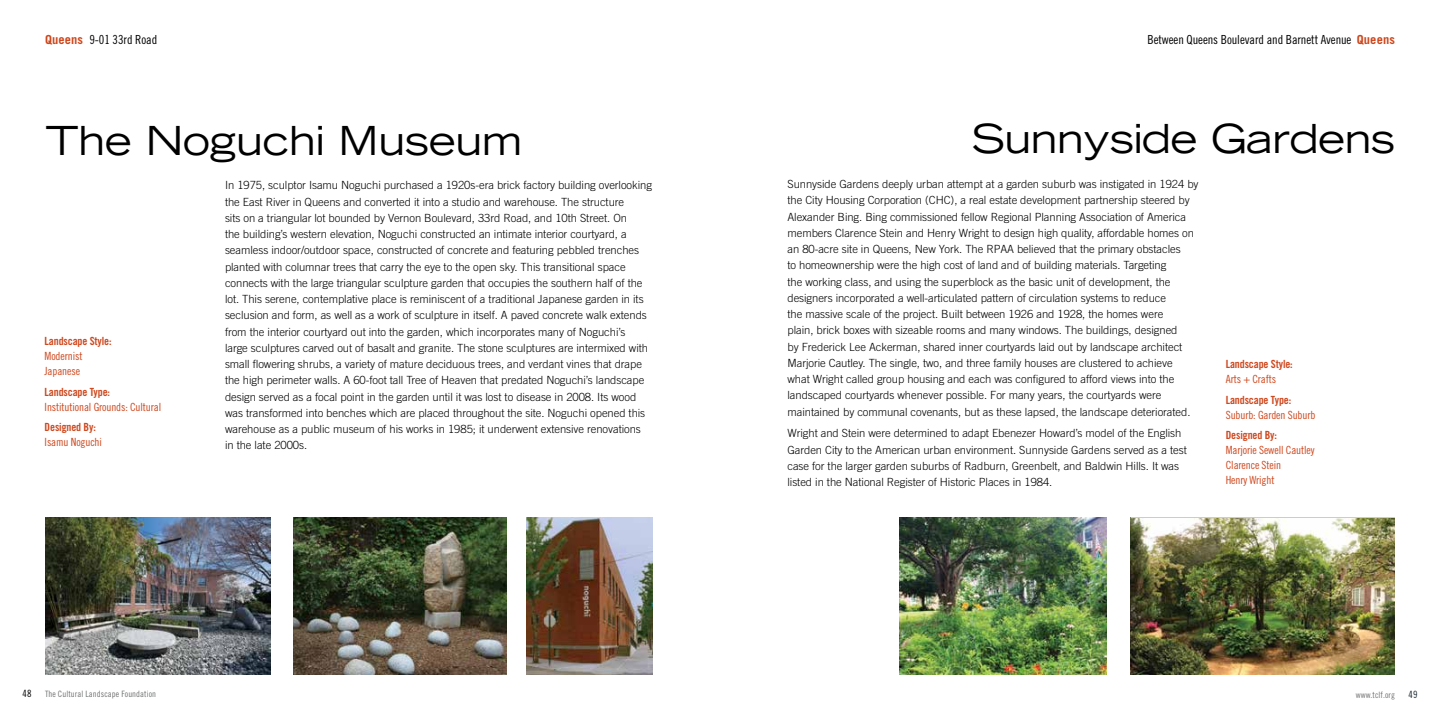
<style>
.page{position:relative;width:1440px;height:720px;background:#fff}
.page>*{position:absolute;margin:0;border:0;box-sizing:border-box;transform-origin:0 0}
.t1{font:expanded 40px "Trade Gothic LT Std";letter-spacing:-.01em;color:#000}
.t2{font:12.5px "Trade Gothic LT Std Cn 18";letter-spacing:-.005em;color:#000}
.t3{font:300 11.25px/16.2px "Trade Gothic LT Std";letter-spacing:-.005em;color:#000}
.t4{font:11.25px/15px "Trade Gothic LT Std Cn 18";letter-spacing:-.01em;color:#ce471d}
.t5{font:11.25px "Trade Gothic LT Std Bd Cn 20";letter-spacing:-.01em;color:#ce471d}
.t6{font:10px "Trade Gothic LT Std Cn 18";color:#000}
.t7{font:10px "Trade Gothic LT Std Cn 18";color:#132229}
.t8{font:8.75px "Trade Gothic LT Std Cn 18";letter-spacing:.01em;color:#717272}
.s1{font-family:"Trade Gothic LT Std";font-weight:700;color:#ce471d}
</style>
<div class="page">
<img style="left:1131px;top:518px;width:264px;height:157px">
<img style="left:899px;top:518px;width:207px;height:157px">
<img style="left:293px;top:518px;width:213px;height:157px">
<img style="left:527px;top:518px;width:125px;height:157px">
<img style="left:45px;top:518px;width:226px;height:157px">
<hr style="left:1131px;top:517px;width:264px;height:1px;background:#c4ced4">
<p class="t2" style="left:45px;top:32px;width:114px"><span class="s1">Queens</span> 9-01 33rd Road</p>
<h1 class="t1" style="left:45px;top:115px;width:478px">The Noguchi Museum</h1>
<p class="t5" style="left:45px;top:334px;width:69px">Landscape Style:</p>
<p class="t4" style="left:45px;top:348px;width:39px">Modernist<br>Japanese</p>
<p class="t5" style="left:45px;top:385px;width:67px">Landscape Type:</p>
<p class="t4" style="left:45px;top:399px;width:118px">Institutional Grounds: Cultural</p>
<p class="t5" style="left:45px;top:420px;width:53px">Designed By:</p>
<p class="t4" style="left:45px;top:435px;width:59px">Isamu Noguchi</p>
<p class="t3" style="left:225px;top:177px;width:429px">In 1975, sculptor Isamu Noguchi purchased a 1920s-era brick factory building overlooking the East River in Queens and converted it into a studio and warehouse. The structure<br>sits on a triangular lot bounded by Vernon Boulevard, 33rd Road, and 10th Street. On<br>the building’s western elevation, Noguchi constructed an intimate interior courtyard, a seamless indoor/outdoor space, constructed of concrete and featuring pebbled trenches planted with columnar trees that carry the eye to the open sky. This transitional space connects with the large triangular sculpture garden that occupies the southern half of the lot. This serene, contemplative place is reminiscent of a traditional Japanese garden in its seclusion and form, as well as a work of sculpture in itself. A paved concrete walk extends from the interior courtyard out into the garden, which incorporates many of Noguchi’s<br>large sculptures carved out of basalt and granite. The stone sculptures are intermixed with small flowering shrubs, a variety of mature deciduous trees, and verdant vines that drape the high perimeter walls. A 60-foot tall Tree of Heaven that predated Noguchi’s landscape design served as a focal point in the garden until it was lost to disease in 2008. Its wood was transformed into benches which are placed throughout the site. Noguchi opened this warehouse as a public museum of his works in 1985; it underwent extensive renovations in the late 2000s.</p>
<p class="t2" style="left:1147px;top:32px;width:249px">Between Queens Boulevard and Barnett Avenue <span class="s1">Queens</span></p>
<h1 class="t1" style="left:972px;top:112px;width:425px">Sunnyside Gardens</h1>
<p class="t3" style="left:788px;top:176px;width:413px">Sunnyside Gardens deeply urban attempt at a garden suburb was instigated in 1924 by the City Housing Corporation (CHC), a real estate development partnership steered by Alexander Bing. Bing commissioned fellow Regional Planning Association of America members Clarence Stein and Henry Wright to design high quality, affordable homes on an 80-acre site in Queens, New York. The RPAA believed that the primary obstacles<br>to homeownership were the high cost of land and of building materials. Targeting<br>the working class, and using the superblock as the basic unit of development, the designers incorporated a well-articulated pattern of circulation systems to reduce<br>the massive scale of the project. Built between 1926 and 1928, the homes were<br>plain, brick boxes with sizeable rooms and many windows. The buildings, designed<br>by Frederick Lee Ackerman, shared inner courtyards laid out by landscape architect Marjorie Cautley. The single, two, and three family houses are clustered to achieve<br>what Wright called group housing and each was configured to afford views into the landscaped courtyards whenever possible. For many years, the courtyards were maintained by communal covenants, but as these lapsed, the landscape deteriorated.</p>
<p class="t3" style="left:788px;top:425px;width:401px">Wright and Stein were determined to adapt Ebenezer Howard’s model of the English Garden City to the American urban environment. Sunnyside Gardens served as a test case for the larger garden suburbs of Radburn, Greenbelt, and Baldwin Hills. It was listed in the National Register of Historic Places in 1984.</p>
<p class="t5" style="left:1226px;top:357px;width:69px">Landscape Style:</p>
<p class="t4" style="left:1226px;top:371px;width:52px">Arts + Crafts</p>
<p class="t5" style="left:1226px;top:393px;width:67px">Landscape Type:</p>
<p class="t4" style="left:1226px;top:407px;width:91px">Suburb: Garden Suburb</p>
<p class="t5" style="left:1226px;top:429px;width:53px">Designed By:</p>
<p class="t4" style="left:1226px;top:443px;width:90px">Marjorie Sewell Cautley<br>Clarence Stein<br>Henry Wright</p>
<p class="t6" style="left:22px;top:688px;width:10px">48</p>
<p class="t8" style="left:45px;top:689px;width:113px">The Cultural Landscape Foundation</p>
<p class="t8" style="left:1356px;top:689px;width:41px">www.tclf.org</p>
<p class="t7" style="left:1409px;top:688px;width:10px">49</p>
</div>
